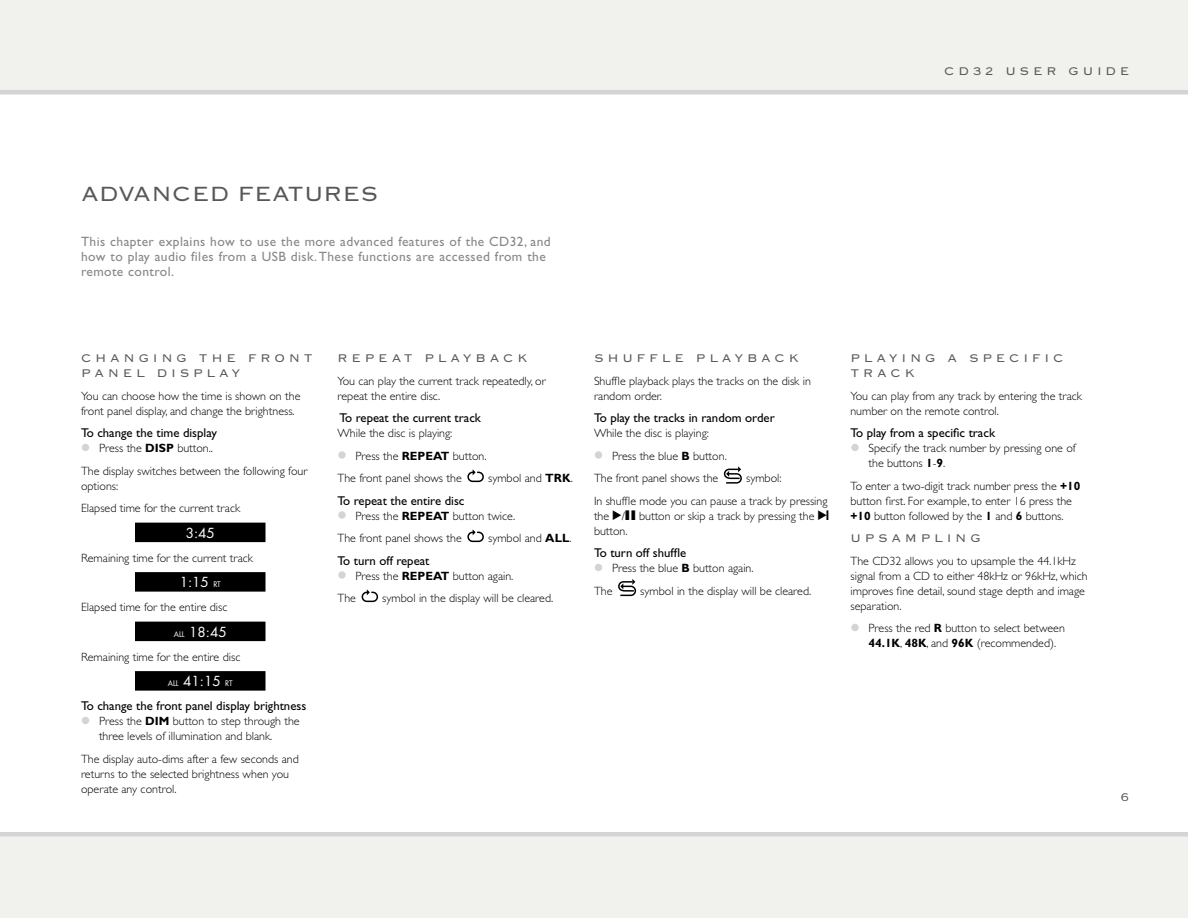
<style>
.page{position:relative;width:1188px;height:918px;background:#fff}
.page>*{position:absolute;margin:0;border:0;box-sizing:border-box;transform-origin:0 0}
.t1{font:27px "Lindgrensans";color:#58585a}
.t2{font:14.7px/15px "Lindgrensans";letter-spacing:.25em;color:#58585a}
.t3{font:13.5px/15px "Gill Sans";letter-spacing:.03em;color:#878889}
.t4{font:13.5px "Futura";color:#fff}
.t5{font:12.75px "Gill Sans";color:#000}
.t6{font:300 12px/15px "Gill Sans";color:#000}
.t7{font:7.5px "Futura";color:#fff}
.s1{font-size:18px;color:#d4d4d4}
.s2{font-weight:700}
.s3{font-size:7.5px}
.s4{font-size:13.5px}
.s5{font-family:"Hifi Controls";font-weight:400}
</style>
<div class="page">
<div style="left:0;top:0;width:1187px;height:94px;background:#f1f2ed"></div>
<div style="left:0;top:832px;width:1187px;height:86px;background:#f1f2ed"></div>
<svg style="left:1187px;top:0;width:1px;height:94px"></svg>
<svg style="left:1187px;top:832px;width:1px;height:86px"></svg>
<div style="left:135px;top:523px;width:131px;height:19px;background:#000"></div>
<div style="left:135px;top:572px;width:131px;height:20px;background:#000"></div>
<div style="left:135px;top:622px;width:131px;height:19px;background:#000"></div>
<div style="left:135px;top:671px;width:131px;height:20px;background:#000"></div>
<div style="left:82px;top:444px;width:7px;height:7px;border:3px solid #d4d4d4;border-radius:50%"></div>
<div style="left:82px;top:717px;width:7px;height:7px;border:3px solid #d4d4d4;border-radius:50%"></div>
<div style="left:338px;top:451px;width:8px;height:8px;border:3px solid #d4d4d4;border-radius:50%"></div>
<div style="left:467px;top:472px;width:17px;height:10px;border:2px solid #000;border-radius:4px"></div>
<div style="left:338px;top:511px;width:8px;height:8px;border:3px solid #d4d4d4;border-radius:50%"></div>
<div style="left:467px;top:532px;width:17px;height:10px;border:2px solid #000;border-radius:4px"></div>
<div style="left:338px;top:571px;width:8px;height:8px;border:3px solid #d4d4d4;border-radius:50%"></div>
<div style="left:362px;top:592px;width:16px;height:10px;border:2px solid #000;border-radius:4px"></div>
<div style="left:595px;top:451px;width:7px;height:8px;border:3px solid #d4d4d4;border-radius:50%"></div>
<svg style="left:723px;top:466px;width:19px;height:18px"></svg>
<div style="left:595px;top:564px;width:7px;height:7px;border:3px solid #d4d4d4;border-radius:50%"></div>
<svg style="left:618px;top:579px;width:19px;height:18px"></svg>
<div style="left:851px;top:444px;width:8px;height:7px;border:3px solid #d4d4d4;border-radius:50%"></div>
<div style="left:851px;top:624px;width:8px;height:7px;border:3px solid #d4d4d4;border-radius:50%"></div>
<p class="t2" style="left:944px;top:63px;width:75px">CD32 USER</p>
<p class="t2" style="left:1069px;top:63px;width:13px">GUIDE</p>
<h1 class="t1" style="left:81px;top:180px;width:299px">Advanc ed features</h1>
<p class="t3" style="left:81px;top:234px;width:471px">This chapter explains how to use the more advanced features of the CD32, and how to play audio files from a USB disk. These functions are accessed from the remote control.</p>
<p class="t2" style="left:81px;top:350px;width:233px">Changing the front panel display</p>
<p class="t6" style="left:81px;top:388px;width:221px">You can choose how the time is shown on the front panel display, and change the brightness.</p>
<p class="t5" style="left:81px;top:425px;width:137px">To change the time display</p>
<p class="t6" style="left:81px;top:437px;width:228px;line-height:22.5px"><span class="s1">•</span> Press the <span class="s2">DISP</span> button..<br>The display switches between the following four</p>
<p class="t6" style="left:81px;top:474px;width:161px;line-height:22.5px">options:<br>Elapsed time for the current track</p>
<p class="t4" style="left:186px;top:523px;width:31px">3:45</p>
<p class="t6" style="left:81px;top:550px;width:174px">Remaining time for the current track</p>
<p class="t4" style="left:180px;top:573px;width:43px">1:15 <span class="s3">RT</span></p>
<p class="t6" style="left:81px;top:600px;width:148px">Elapsed time for the entire disc</p>
<p class="t4" style="left:174px;top:622px;width:54px"><span class="s3">ALL</span> 18:45</p>
<p class="t6" style="left:81px;top:649px;width:161px">Remaining time for the entire disc</p>
<p class="t7" style="left:168px;top:678px;width:66px">ALL <span class="s4">41:15</span> RT</p>
<p class="t5" style="left:81px;top:698px;width:227px">To change the front panel display brightness</p>
<p class="t6" style="left:99px;top:714px;width:202px;text-indent:-18px"><span class="s1">•</span> Press the <span class="s2">DIM</span> button to step through the three levels of illumination and blank.</p>
<p class="t6" style="left:81px;top:751px;width:219px">The display auto-dims after a few seconds and returns to the selected brightness when you operate any control.</p>
<p class="t2" style="left:338px;top:350px;width:191px">R epeat playbac k</p>
<p class="t6" style="left:338px;top:373px;width:210px">You can play the current track repeatedly, or repeat the entire disc.</p>
<p class="t5" style="left:339px;top:410px;width:143px">To repeat the current track</p>
<p class="t6" style="left:338px;top:426px;width:116px">While the disc is playing:</p>
<p class="t6" style="left:338px;top:444px;width:151px;line-height:22.5px"><span class="s1">•</span> Press the <span class="s2">REPEAT</span> button.<br>The front panel shows the</p>
<p class="t6" style="left:488px;top:471px;width:86px">symbol and <span class="s2">TRK</span>.</p>
<p class="t5" style="left:338px;top:493px;width:129px">To repeat the entire disc</p>
<p class="t6" style="left:338px;top:504px;width:179px;line-height:22.5px"><span class="s1">•</span> Press the <span class="s2">REPEAT</span> button twice.<br>The front panel shows the</p>
<p class="t6" style="left:488px;top:531px;width:85px">symbol and <span class="s2">ALL</span>.</p>
<p class="t5" style="left:338px;top:553px;width:93px">To turn off repeat</p>
<p class="t6" style="left:338px;top:564px;width:177px;line-height:22.5px"><span class="s1">•</span> Press the <span class="s2">REPEAT</span> button again.<br>The</p>
<p class="t6" style="left:382px;top:591px;width:172px">symbol in the display will be cleared.</p>
<p class="t2" style="left:594px;top:350px;width:14px">SHUFFLE</p>
<p class="t2" style="left:696px;top:350px;width:104px">playbac k</p>
<p class="t6" style="left:594px;top:373px;width:218px">Shuffle playback plays the tracks on the disk in random order.</p>
<p class="t5" style="left:594px;top:410px;width:182px">To play the tracks in random order</p>
<p class="t6" style="left:594px;top:426px;width:116px">While the disc is playing:</p>
<p class="t6" style="left:594px;top:444px;width:134px;line-height:22.5px"><span class="s1">•</span> Press the blue <span class="s2">B</span> button.<br>The front panel shows the</p>
<p class="t6" style="left:594px;top:467px;width:235px;line-height:22.5px;text-indent:152px">symbol:<br>In shuffle mode you can pause a track by pressing</p>
<p class="t6" style="left:594px;top:508px;width:236px">the <span class="s5">&gt;</span>/<span class="s5">=</span> button or skip a track by pressing the <span class="s5">] </span>button.</p>
<p class="t5" style="left:594px;top:545px;width:94px">To turn off shuffle</p>
<p class="t6" style="left:594px;top:557px;width:161px;line-height:22.5px"><span class="s1">•</span> Press the blue <span class="s2">B</span> button again.<br>The</p>
<p class="t6" style="left:640px;top:583px;width:172px">symbol in the display will be cleared.</p>
<p class="t2" style="left:850px;top:350px;width:13px">PLAYING</p>
<p class="t2" style="left:947px;top:350px;width:34px">A SPE</p>
<p class="t2" style="left:1009px;top:350px;width:23px">C IFI</p>
<p class="t2" style="left:1053px;top:350px;width:12px">C</p>
<p class="t2" style="left:850px;top:365px;width:13px">TRA</p>
<p class="t2" style="left:890px;top:365px;width:23px">CK</p>
<p class="t6" style="left:850px;top:388px;width:233px">You can play from any track by entering the track number on the remote control.</p>
<p class="t5" style="left:850px;top:425px;width:146px">To play from a specific track</p>
<p class="t6" style="left:868px;top:441px;width:209px;text-indent:-18px"><span class="s1">•</span> Specify the track number by pressing one of the buttons <span class="s2">1</span>-<span class="s2">9</span>.</p>
<p class="t6" style="left:850px;top:478px;width:231px">To enter a two-digit track number press the <span class="s2">+10 </span>button first. For example, to enter 16 press the <span class="s2">+10</span> button followed by the <span class="s2">1</span> and <span class="s2">6</span> buttons.</p>
<p class="t2" style="left:850px;top:530px;width:132px">U psampling</p>
<p class="t6" style="left:850px;top:553px;width:239px">The CD32 allows you to upsample the 44.1kHz signal from a CD to either 48kHz or 96kHz, which improves fine detail, sound stage depth and image separation.</p>
<p class="t6" style="left:868px;top:621px;width:198px;text-indent:-18px"><span class="s1">•</span> Press the red <span class="s2">R</span> button to select between<br><span class="s2">44.1K</span>, <span class="s2">48K</span>, and <span class="s2">96K</span> (recommended).</p>
</div>
